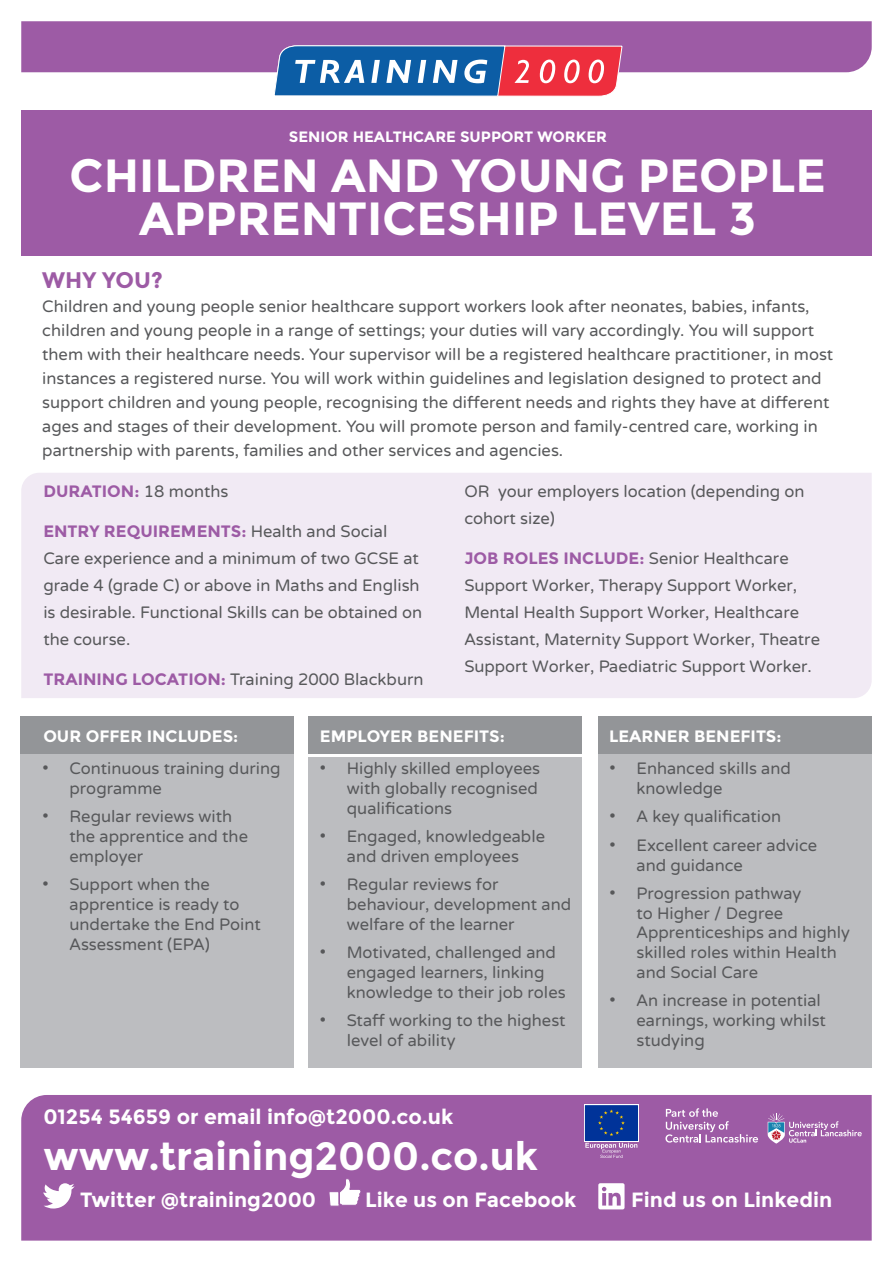
<style>
.page{position:relative;width:893px;height:1263px;background:#fff}
.page>*{position:absolute;margin:0;border:0;box-sizing:border-box;transform-origin:0 0}
.t1{font:700 46.5px/43.5px "Montserrat";color:#fff;text-align:center}
.t2{font:700 39.15px "Montserrat";color:#fff}
.t3{font:700 22.5px "Montserrat";color:#9d5ba5}
.t4{font:700 20.7px "Montserrat";color:#fff}
.t5{font:700 20.55px "Montserrat";color:#fff}
.t6{font:16.5px/19.8px "Varela Round";color:#57585a}
.t7{font:700 16.5px "Montserrat";color:#fff}
.t8{font:700 16.5px "Montserrat";color:#9d5ba5}
.t9{font:700 15px "Montserrat";color:#fff}
.s1{font-family:"Varela Round";font-weight:400;color:#57585a}
.s2{font-family:"Montserrat";font-weight:700;color:#9d5ba5}
</style>
<div class="page">
<svg style="left:21px;top:21px;width:851px;height:76px"></svg>
<div style="left:21px;top:473px;width:851px;height:225px;background:#f1eaf4"></div>
<div style="left:21px;top:110px;width:851px;height:145px;background:#9d5ba5"></div>
<div style="left:20px;top:716px;width:274px;height:351px;background:#bcbdc0"></div>
<div style="left:308px;top:757px;width:273px;height:310px;background:#bcbdc0"></div>
<div style="left:598px;top:716px;width:274px;height:351px;background:#bcbdc0"></div>
<div style="left:20px;top:716px;width:274px;height:38px;background:#939598"></div>
<div style="left:308px;top:716px;width:274px;height:38px;background:#939598"></div>
<div style="left:598px;top:716px;width:274px;height:38px;background:#939598"></div>
<div style="left:21px;top:1095px;width:851px;height:145px;background:#9d5ba5"></div>
<svg style="left:43px;top:1183px;width:32px;height:25px"></svg>
<svg style="left:328px;top:1178px;width:33px;height:28px"></svg>
<svg style="left:598px;top:1183px;width:26px;height:26px"></svg>
<div style="left:584px;top:1104px;width:55px;height:38px;background:#039"></div>
<svg style="left:585px;top:1143px;width:52px;height:15px"></svg>
<div style="left:585px;top:1105px;width:53px;height:35px;border:1px solid #039"></div>
<svg style="left:598px;top:1109px;width:27px;height:27px"></svg>
<svg style="left:665px;top:1108px;width:93px;height:34px;background:#ae77b4"></svg>
<svg style="left:768px;top:1113px;width:94px;height:30px;background:#a877b2"></svg>
<p class="t9" style="left:289px;top:128px;width:320px">SENIOR HEALTHCARE SUPPORT WORKER</p>
<p class="t1" style="left:70px;top:154px;width:758px">CHILDREN AND YOUNG PEOPLE<br>APPRENTICESHIP LEVEL 3</p>
<p class="t3" style="left:42px;top:266px;width:122px">WHY YOU?</p>
<p class="t6" style="left:42px;top:295px;width:792px;line-height:24px">Children and young people senior healthcare support workers look after neonates, babies, infants, children and young people in a range of settings; your duties will vary accordingly. You will support them with their healthcare needs. Your supervisor will be a registered healthcare practitioner, in most instances a registered nurse. You will work within guidelines and legislation designed to protect and support children and young people, recognising the different needs and rights they have at different ages and stages of their development. You will promote person and family-centred care, working in partnership with parents, families and other services and agencies.</p>
<p class="t8" style="left:43px;top:481px;width:186px">DURATION: <span class="s1">18 months</span></p>
<p class="t6" style="left:43px;top:518px;width:380px;line-height:27px"><span class="s2">ENTRY REQUIREMENTS:</span> Health and Social Care experience and a minimum of two GCSE at grade 4 (grade C) or above in Maths and English is desirable. Functional Skills can be obtained on the course.</p>
<p class="t6" style="left:43px;top:669px;width:382px"><span class="s2">TRAINING LOCATION:</span> Training 2000 Blackburn</p>
<p class="t6" style="left:464px;top:478px;width:342px;line-height:27px">OR your employers location (depending on cohort size)</p>
<p class="t6" style="left:464px;top:545px;width:357px;line-height:27px"><span class="s2">JOB ROLES INCLUDE:</span> Senior Healthcare Support Worker, Therapy Support Worker, Mental Health Support Worker, Healthcare Assistant, Maternity Support Worker, Theatre Support Worker, Paediatric Support Worker.</p>
<p class="t7" style="left:43px;top:726px;width:196px">OUR OFFER INCLUDES:</p>
<p class="t7" style="left:320px;top:726px;width:186px">EMPLOYER BENEFITS:</p>
<p class="t7" style="left:609px;top:726px;width:174px">LEARNER BENEFITS:</p>
<p class="t6" style="left:347px;top:759px;width:195px;text-indent:-27px">• Highly skilled employees with globally recognised qualifications</p>
<p class="t6" style="left:320px;top:827px;width:227px;text-align:center">• Engaged, knowledgeable and driven employees</p>
<p class="t6" style="left:347px;top:875px;width:226px;text-indent:-27px">• Regular reviews for behaviour, development and welfare of the learner</p>
<p class="t6" style="left:347px;top:943px;width:220px;text-indent:-27px">• Motivated, challenged and engaged learners, linking knowledge to their job roles</p>
<p class="t6" style="left:347px;top:1011px;width:220px;text-indent:-27px">• Staff working to the highest level of ability</p>
<p class="t6" style="left:70px;top:759px;width:212px;text-indent:-27px">• Continuous training during programme</p>
<p class="t6" style="left:70px;top:807px;width:180px;text-indent:-27px">• Regular reviews with the apprentice and the employer</p>
<p class="t6" style="left:70px;top:875px;width:193px;text-indent:-27px">• Support when the apprentice is ready to undertake the End Point<br>Assessment (EPA)</p>
<p class="t6" style="left:637px;top:759px;width:156px;text-indent:-27px">• Enhanced skills and knowledge</p>
<p class="t6" style="left:610px;top:807px;width:173px">• A key qualification</p>
<p class="t6" style="left:637px;top:836px;width:182px;text-indent:-27px">• Excellent career advice and guidance</p>
<p class="t6" style="left:637px;top:884px;width:215px;text-indent:-27px">• Progression pathway<br>to Higher / Degree<br>Apprenticeships and highly skilled roles within Health and Social Care</p>
<p class="t6" style="left:637px;top:991px;width:191px;text-indent:-27px">• An increase in potential earnings, working whilst studying</p>
<p class="t4" style="left:43px;top:1105px;width:412px">01254 54659 or email info@t2000.co.uk</p>
<p class="t2" style="left:43px;top:1132px;width:496px">www.training2000.co.uk</p>
<p class="t5" style="left:80px;top:1187px;width:237px">Twitter @training2000</p>
<p class="t5" style="left:365px;top:1187px;width:213px">Like us on Facebook</p>
<p class="t5" style="left:631px;top:1187px;width:203px">Find us on Linkedin</p>
</div>
